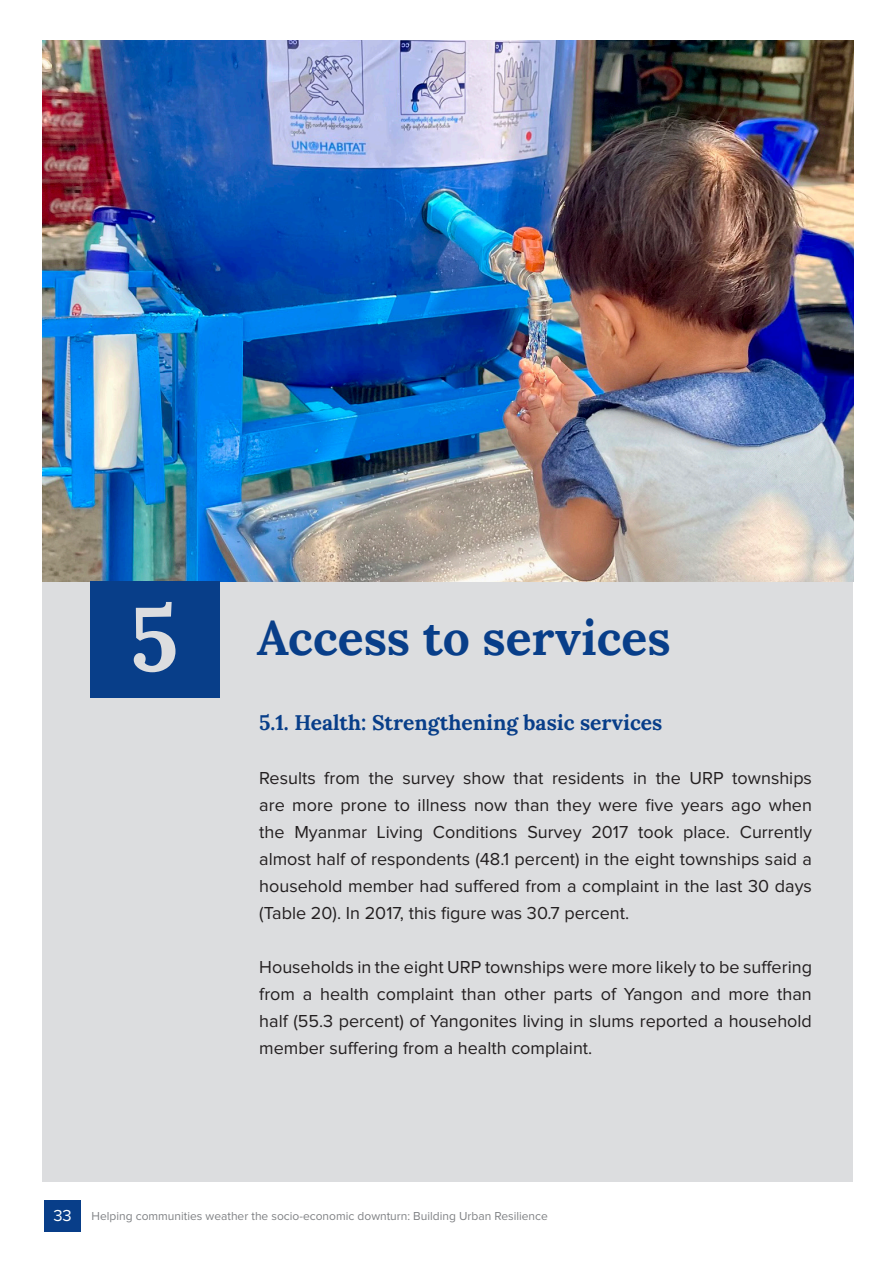
<style>
.page{position:relative;width:893px;height:1263px;background:#fff}
.page>*{position:absolute;margin:0;border:0;box-sizing:border-box;transform-origin:0 0}
.Chapter_sutitle1{font:700 90px "Lora";color:#dcdddf}
.Chapter_sutitle1-2{font:700 48px "Lora";color:#083e89}
.subtitle{font:700 21px "Lora";color:#083e89}
.Body_Text{font:18px/27px "Proxima Nova";color:#231f20;text-align:justify}
.t1{font:12px "Proxima Nova";color:#808285}
.s1{font-size:16.5px;color:#fff}
</style>
<div class="page">
<div style="left:42px;top:40px;width:810px;height:1142px;background:#dcdddf"></div>
<img style="left:42px;top:40px;width:811px;height:541px">
<div style="left:90px;top:581px;width:130px;height:117px;background:#083e89"></div>
<div style="left:44px;top:1199px;width:37px;height:32px;background:#083e89"></div>
<p class="Chapter_sutitle1" style="left:130px;top:580px;width:50px">5</p>
<p class="Chapter_sutitle1-2" style="left:257px;top:606px;width:415px">Access to services</p>
<p class="subtitle" style="left:259px;top:708px;width:405px">5.1. Health: Strengthening basic services</p>
<p class="Body_Text" style="left:259px;top:765px;width:554px">Results from the survey show that residents in the URP townships are more prone to illness now than they were five years ago when the Myanmar Living Conditions Survey 2017 took place. Currently almost half of respondents (48.1 percent) in the eight townships said a household member had suffered from a complaint in the last 30 days (Table 20). In 2017, this figure was 30.7 percent.</p>
<p class="Body_Text" style="left:259px;top:954px;width:554px">Households in the eight URP townships were more likely to be suffering from a health complaint than other parts of Yangon and more than half (55.3 percent) of Yangonites living in slums reported a household member suffering from a health complaint.</p>
<p class="t1" style="left:53px;top:1210px;width:496px"><span class="s1">33</span> Helping communities weather the socio-economic downturn: Building Urban Resilience</p>
</div>
